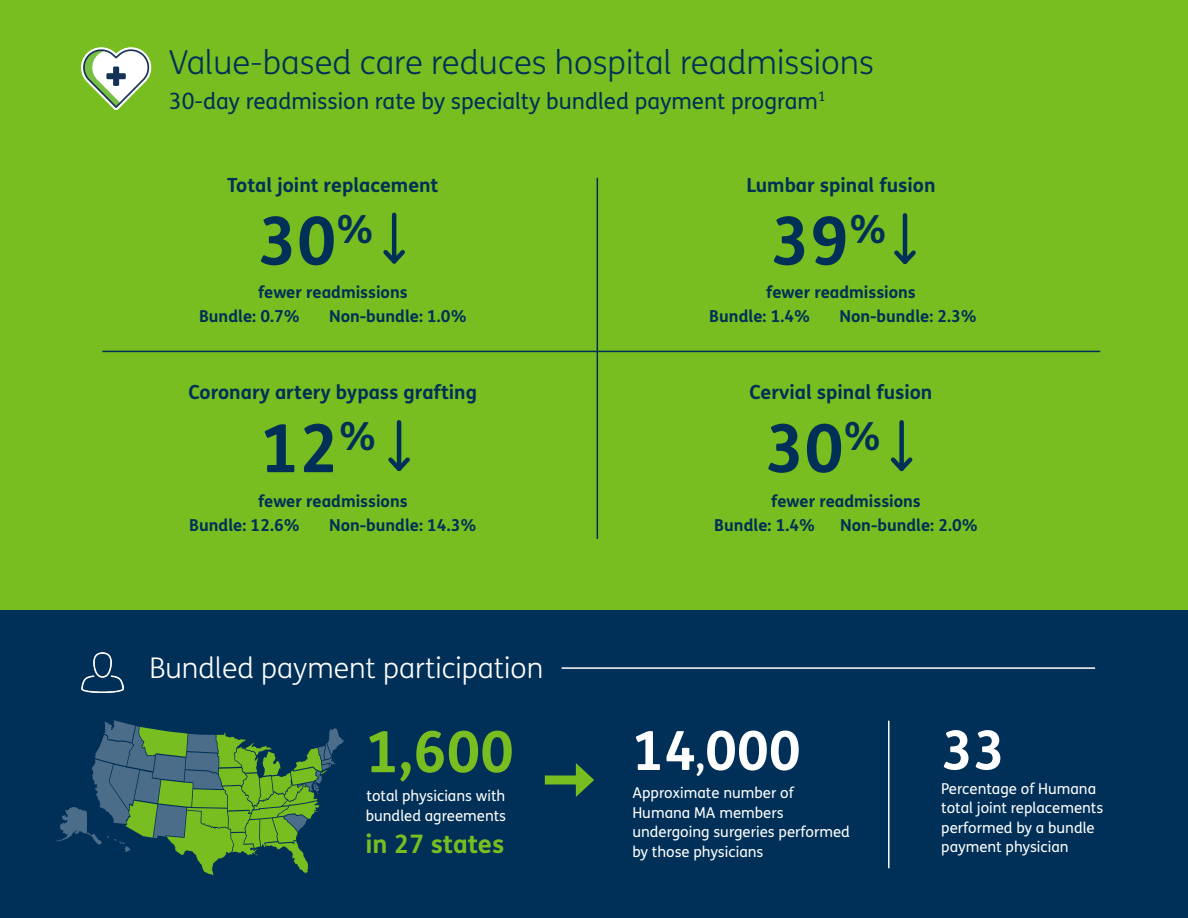
<style>
.page{position:relative;width:1188px;height:918px;background:#fff}
.page>*{position:absolute;margin:0;border:0;box-sizing:border-box;transform-origin:0 0}
.t1{font:700 66.45px "FS Humana";color:#003057}
.t2{font:700 57px "FS Humana";color:#78be20}
.t3{font:700 54px "FS Humana";color:#fff}
.t4{font:300 33px "FS Humana";color:#003057}
.t5{font:300 28.5px "FS Humana";color:#fff}
.t6{font:700 25.5px "FS Humana";color:#78be20}
.t7{font:22.5px "FS Humana";color:#003057}
.t8{font:700 19.5px "FS Humana";color:#003057}
.t9{font:700 16.5px/24px "FS Humana";color:#003057}
.t10{font:15px/19.5px "FS Humana";color:#fff}
.s1{font-size:37.5px}
</style>
<div class="page">
<div style="left:0;top:0;width:1188px;height:610px;background:#78be20"></div>
<div style="left:0;top:610px;width:1188px;height:308px;background:#003057"></div>
<svg style="left:81px;top:47px;width:70px;height:63px"></svg>
<hr style="left:597px;top:178px;width:1px;height:361px;background:#003057">
<hr style="left:102px;top:351px;width:998px;height:1px;background:#003057">
<hr style="left:392px;top:215px;width:4px;height:46px;background:#003057">
<svg style="left:383px;top:246px;width:22px;height:18px"></svg>
<hr style="left:397px;top:422px;width:4px;height:47px;background:#003057">
<svg style="left:388px;top:453px;width:22px;height:18px"></svg>
<div style="left:899px;top:422px;width:5px;height:47px;background:#003057"></div>
<svg style="left:890px;top:453px;width:23px;height:18px"></svg>
<hr style="left:903px;top:215px;width:4px;height:47px;background:#003057">
<svg style="left:894px;top:246px;width:22px;height:18px"></svg>
<div style="left:545px;top:776px;width:38px;height:8px;background:#78be20"></div>
<svg style="left:576px;top:763px;width:18px;height:34px"></svg>
<img style="left:81px;top:652px;width:42px;height:40px">
<hr style="left:562px;top:667px;width:533px;height:2px;background:#fff">
<svg style="left:56px;top:720px;width:288px;height:155px"></svg>
<hr style="left:888px;top:721px;width:2px;height:147px;background:#fff">
<h3 class="t4" style="left:169px;top:40px;width:707px">Value-based care reduces hospital readmissions</h3>
<h3 class="t7" style="left:169px;top:85px;width:658px">30-day readmission rate by specialty bundled payment program<sup>1</sup></h3>
<h3 class="t8" style="left:227px;top:170px;width:213px">Total joint replacement</h3>
<h3 class="t8" style="left:747px;top:170px;width:190px">Lumbar spinal fusion</h3>
<h1 class="t1" style="left:258px;top:190px;width:118px">30<sup>%</sup></h1>
<h1 class="t1" style="left:771px;top:190px;width:118px">39<sup>%</sup></h1>
<p class="t9" style="left:199px;top:280px;width:210px;text-indent:59px">fewer readmissions<br>Bundle: 0.7%</p>
<p class="t9" style="left:329px;top:304px;width:139px">Non-bundle: 1.0%</p>
<p class="t9" style="left:709px;top:280px;width:208px;text-indent:57px">fewer readmissions<br>Bundle: 1.4%</p>
<p class="t9" style="left:839px;top:304px;width:139px">Non-bundle: 2.3%</p>
<h3 class="t8" style="left:189px;top:377px;width:290px">Coronary artery bypass grafting</h3>
<h3 class="t8" style="left:750px;top:377px;width:184px">Cervial spinal fusion</h3>
<h1 class="t1" style="left:260px;top:397px;width:118px">12<sup>%</sup></h1>
<h1 class="t1" style="left:765px;top:397px;width:118px">30<sup>%</sup></h1>
<p class="t9" style="left:189px;top:488px;width:220px;text-indent:69px">fewer readmissions<br>Bundle: 12.6%</p>
<p class="t9" style="left:329px;top:512px;width:149px">Non-bundle: 14.3%</p>
<p class="t9" style="left:714px;top:488px;width:208px;text-indent:57px">fewer readmissions<br>Bundle: 1.4%</p>
<p class="t9" style="left:840px;top:512px;width:139px">Non-bundle: 2.0%</p>
<h3 class="t5" style="left:149px;top:649px;width:395px">Bundled payment participation</h3>
<h2 class="t2" style="left:366px;top:708px;width:150px">1,600</h2>
<p class="t10" style="left:366px;top:786px;width:142px">total physicians with bundled agreements</p>
<h3 class="t6" style="left:366px;top:825px;width:140px">in 27 states</h3>
<h3 class="t3" style="left:632px;top:709px;width:170px">14<span class="s1">,</span>000</h3>
<p class="t10" style="left:632px;top:783px;width:219px">Approximate number of<br>Humana MA members undergoing surgeries performed by those physicians</p>
<h3 class="t3" style="left:941px;top:709px;width:65px">33</h3>
<p class="t10" style="left:941px;top:778px;width:164px">Percentage of Humana total joint replacements performed by a bundle payment physician</p>
</div>
